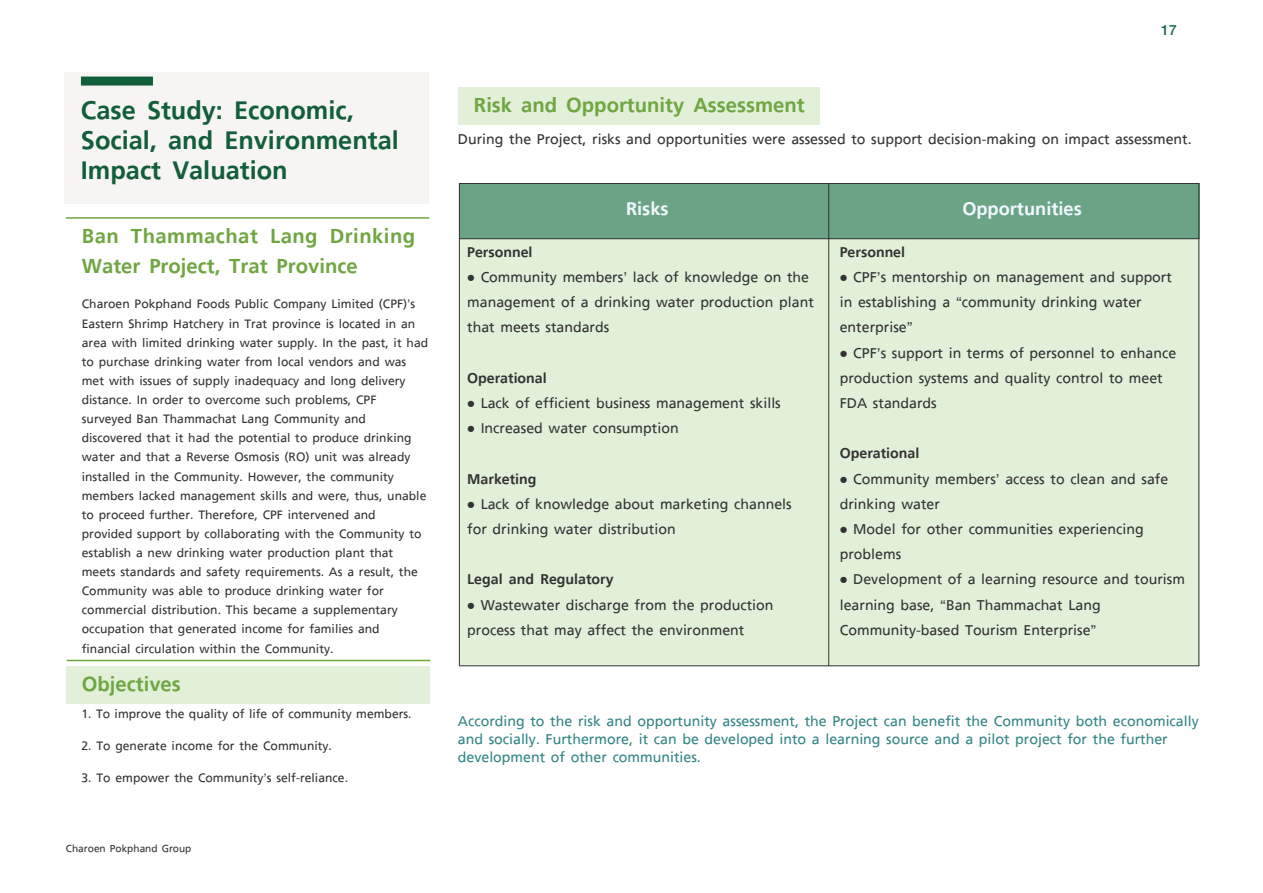
<style>
.page{position:relative;width:1263px;height:893px;background:#fff}
.page>*{position:absolute;margin:0;border:0;box-sizing:border-box;transform-origin:0 0}
.t1{font:700 37.5px/30px "True";color:#125e3a}
.t2{font:700 30px/30px "True";color:#70a642}
.t3{font:700 27px "True";color:#f1f8ff}
.t4{font:500 21px/25.2px "True";color:#333}
.t5{font:500 21px/18px "True";color:#338585}
.t6{font:700 21px "True";color:#333}
.t7{font:21px "True Text B Bold";color:#126942}
.t8{font:500 18px/19px "True";color:#333}
.t9{font:500 15px "True";color:#333}
</style>
<div class="page">
<div style="left:66px;top:666px;width:363px;height:37px;background:#e2f0d9"></div>
<div style="left:458px;top:87px;width:362px;height:37px;background:#e2f0d9"></div>
<div style="left:64px;top:72px;width:365px;height:132px;background:#f7f5f4"></div>
<div style="left:81px;top:77px;width:72px;height:9px;background:#125e3a"></div>
<div style="left:459px;top:183px;width:740px;height:56px;background:#6ba385"></div>
<div style="left:459px;top:239px;width:740px;height:427px;background:#e2f0d9"></div>
<hr style="left:459px;top:238px;width:740px;height:1px;background:#333">
<hr style="left:459px;top:183px;width:740px;height:1px;background:#333">
<hr style="left:1198px;top:183px;width:1px;height:483px;background:#333">
<hr style="left:828px;top:183px;width:1px;height:483px;background:#333">
<hr style="left:459px;top:183px;width:1px;height:483px;background:#333">
<hr style="left:459px;top:666px;width:740px;height:1px;background:#333">
<hr style="left:66px;top:217px;width:363px;height:2px;background:#70a642">
<hr style="left:67px;top:660px;width:363px;height:1px;background:#70a642">
<h1 class="t1" style="left:81px;top:95px;width:319px">Case Study: Economic,<br>Social, and Environmental<br>Impact Valuation</h1>
<h2 class="t2" style="left:82px;top:221px;width:335px">Ban Thammachat Lang Drinking<br>Water Project, Trat Province</h2>
<p class="t8" style="left:82px;top:294px;width:348px">Charoen Pokphand Foods Public Company Limited (CPF)’s Eastern Shrimp Hatchery in Trat province is located in an area with limited drinking water supply. In the past, it had to purchase drinking water from local vendors and was met with issues of supply inadequacy and long delivery distance. In order to overcome such problems, CPF surveyed Ban Thammachat Lang Community and discovered that it had the potential to produce drinking water and that a Reverse Osmosis (RO) unit was already installed in the Community. However, the community members lacked management skills and were, thus, unable to proceed further. Therefore, CPF intervened and provided support by collaborating with the Community to establish a new drinking water production plant that meets standards and safety requirements. As a result, the Community was able to produce drinking water for commercial distribution. This became a supplementary occupation that generated income for families and financial circulation within the Community.</p>
<h2 class="t2" style="left:82px;top:669px;width:101px">Objectives</h2>
<p class="t8" style="left:81px;top:704px;width:332px">1. To improve the quality of life of community members.</p>
<p class="t8" style="left:81px;top:736px;width:252px">2. To generate income for the Community.</p>
<p class="t8" style="left:81px;top:768px;width:268px">3. To empower the Community’s self-reliance.</p>
<p class="t9" style="left:66px;top:840px;width:127px">Charoen Pokphand Group</p>
<h2 class="t2" style="left:474px;top:90px;width:332px">Risk and Opportunity Assessment</h2>
<p class="t7" style="left:1161px;top:17px;width:17px">17</p>
<p class="t4" style="left:458px;top:126px;width:735px">During the Project, risks and opportunities were assessed to support decision-making on impact assessment.</p>
<h3 class="t3" style="left:626px;top:194px;width:44px">Risks</h3>
<h3 class="t3" style="left:962px;top:194px;width:121px">Opportunities</h3>
<p class="t6" style="left:467px;top:240px;width:67px">Personnel</p>
<p class="t4" style="left:467px;top:264px;width:348px">• Community members’ lack of knowledge on the management of a drinking water production plant that meets standards</p>
<p class="t6" style="left:467px;top:366px;width:81px">Operational</p>
<p class="t4" style="left:467px;top:390px;width:315px">• Lack of efficient business management skills</p>
<p class="t4" style="left:467px;top:415px;width:213px">• Increased water consumption</p>
<p class="t6" style="left:467px;top:467px;width:71px">Marketing</p>
<p class="t4" style="left:467px;top:491px;width:326px">• Lack of knowledge about marketing channels for drinking water distribution</p>
<p class="t6" style="left:467px;top:568px;width:148px">Legal and Regulatory</p>
<p class="t4" style="left:467px;top:592px;width:308px">• Wastewater discharge from the production process that may affect the environment</p>
<p class="t6" style="left:840px;top:240px;width:67px">Personnel</p>
<p class="t4" style="left:840px;top:264px;width:334px">• CPF’s mentorship on management and support in establishing a “community drinking water enterprise”</p>
<p class="t4" style="left:840px;top:340px;width:338px">• CPF’s support in terms of personnel to enhance production systems and quality control to meet<br>FDA standards</p>
<p class="t6" style="left:840px;top:442px;width:81px">Operational</p>
<p class="t4" style="left:840px;top:466px;width:330px">• Community members’ access to clean and safe drinking water</p>
<p class="t4" style="left:840px;top:516px;width:305px">• Model for other communities experiencing problems</p>
<p class="t4" style="left:840px;top:567px;width:347px">• Development of a learning resource and tourism learning base, “Ban Thammachat Lang<br>Community-based Tourism Enterprise”</p>
<p class="t5" style="left:458px;top:711px;width:742px">According to the risk and opportunity assessment, the Project can benefit the Community both economically and socially. Furthermore, it can be developed into a learning source and a pilot project for the further development of other communities.</p>
</div>
